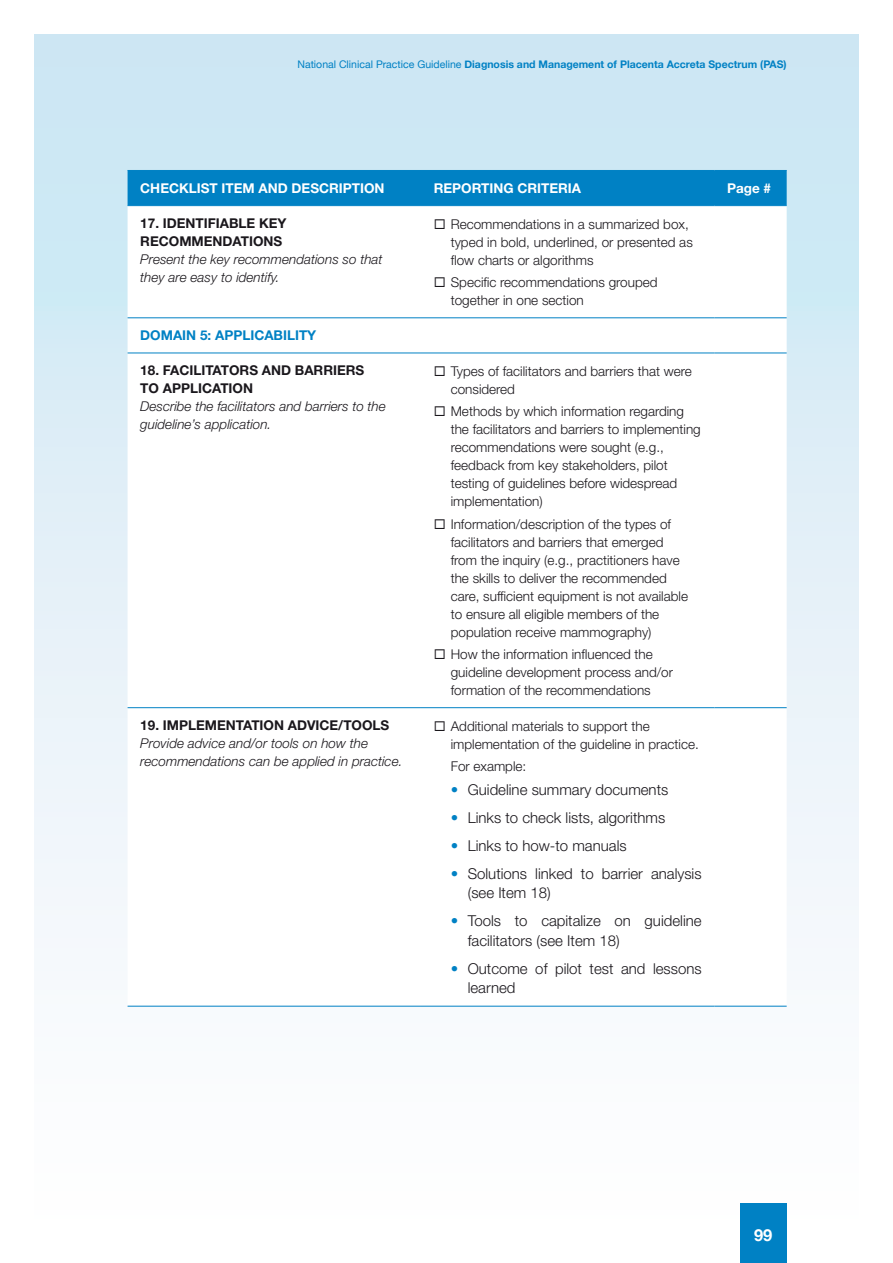
<style>
.page{position:relative;width:893px;height:1263px;background:#fff}
.page>*{position:absolute;margin:0;border:0;box-sizing:border-box;transform-origin:0 0}
.t1{font:700 16.5px "Helvetica Neue";color:#fff}
.t2{font:300 15px/19.5px "Helvetica Neue LT Std";color:#1a171c}
.Table_Bullet{font:300 13.5px/18px "Helvetica Neue LT Std";color:#1a171c}
.Table_Body{font:italic 300 13.5px/18px "Helvetica Neue LT Std";color:#1a171c}
.Table_Body-2{font:700 13.5px "Helvetica Neue LT Std";color:#fff}
.Table_Body-3{font:700 13.5px "Helvetica Neue LT Std";color:#0081c4}
.t3{font:700 10.5px "Helvetica Neue";color:#0081c4}
.s1{font-weight:400}
.s2{font-weight:700;font-style:normal}
.s3{font-weight:700;color:#0081c4}
</style>
<div class="page">
<div style="left:34px;top:34px;width:825px;height:1195px;background:linear-gradient(to bottom,#c8e5f3,#fffeff)"></div>
<div style="left:740px;top:1203px;width:47px;height:60px;background:#0081c4"></div>
<div style="left:128px;top:171px;width:659px;height:34px;background:#0081c4"></div>
<svg style="left:128px;top:206px;width:659px;height:800px"></svg>
<hr style="left:128px;top:317px;width:293px;height:1px;background:#0081c4">
<hr style="left:421px;top:317px;width:293px;height:1px;background:#0081c4">
<hr style="left:714px;top:317px;width:73px;height:1px;background:#0081c4">
<hr style="left:128px;top:353px;width:293px;height:1px;background:#0081c4">
<hr style="left:421px;top:353px;width:293px;height:1px;background:#0081c4">
<hr style="left:714px;top:353px;width:73px;height:1px;background:#0081c4">
<hr style="left:128px;top:707px;width:293px;height:1px;background:#0081c4">
<hr style="left:421px;top:707px;width:293px;height:1px;background:#0081c4">
<hr style="left:714px;top:707px;width:73px;height:1px;background:#0081c4">
<hr style="left:128px;top:1006px;width:293px;height:1px;background:#0081c4">
<hr style="left:421px;top:1006px;width:293px;height:1px;background:#0081c4">
<hr style="left:714px;top:1006px;width:73px;height:1px;background:#0081c4">
<hr style="left:128px;top:170px;width:293px;height:1px;background:#0081c4">
<hr style="left:421px;top:170px;width:293px;height:1px;background:#0081c4">
<hr style="left:714px;top:170px;width:73px;height:1px;background:#0081c4">
<hr style="left:128px;top:205px;width:293px;height:1px;background:#0081c4">
<hr style="left:421px;top:205px;width:293px;height:1px;background:#0081c4">
<hr style="left:714px;top:205px;width:73px;height:1px;background:#0081c4">
<svg style="left:446px;top:229px;width:13px;height:1px"></svg>
<svg style="left:446px;top:287px;width:13px;height:1px"></svg>
<svg style="left:446px;top:376px;width:13px;height:1px"></svg>
<svg style="left:446px;top:416px;width:13px;height:1px"></svg>
<svg style="left:446px;top:529px;width:13px;height:1px"></svg>
<svg style="left:446px;top:659px;width:13px;height:1px"></svg>
<svg style="left:446px;top:731px;width:13px;height:1px"></svg>
<p class="t3" style="left:297px;top:56px;width:491px"><span class="s1">National Clinical Practice Guideline</span> Diagnosis and Management of Placenta Accreta Spectrum (PAS)</p>
<p class="Table_Body-2" style="left:140px;top:180px;width:246px">CHECKLIST ITEM AND DESCRIPTION</p>
<p class="Table_Body-2" style="left:434px;top:180px;width:149px">REPORTING CRITERIA</p>
<p class="Table_Body-2" style="left:727px;top:180px;width:46px">Page #</p>
<p class="Table_Body" style="left:140px;top:214px;width:244px"><span class="s2">17. IDENTIFIABLE KEY<br>RECOMMENDATIONS<br></span>Present the key recommendations so that they are easy to identify.</p>
<p class="Table_Bullet" style="left:451px;top:215px;width:244px;text-indent:-17px">◻ Recommendations in a summarized box, typed in bold, underlined, or presented as flow charts or algorithms</p>
<p class="Table_Bullet" style="left:451px;top:273px;width:208px;text-indent:-17px">◻ Specific recommendations grouped together in one section</p>
<p class="Table_Body-3" style="left:140px;top:327px;width:177px">DOMAIN 5: APPLICABILITY</p>
<p class="Table_Body" style="left:140px;top:361px;width:247px"><span class="s2">18. FACILITATORS AND BARRIERS<br>TO APPLICATION<br></span>Describe the facilitators and barriers to the guideline’s application.</p>
<p class="Table_Bullet" style="left:451px;top:362px;width:243px;text-indent:-17px">◻ Types of facilitators and barriers that were considered</p>
<p class="Table_Bullet" style="left:451px;top:402px;width:252px;text-indent:-17px">◻ Methods by which information regarding the facilitators and barriers to implementing recommendations were sought (e.g., feedback from key stakeholders, pilot testing of guidelines before widespread implementation)</p>
<p class="Table_Bullet" style="left:451px;top:515px;width:239px;text-indent:-17px">◻ Information/description of the types of facilitators and barriers that emerged from the inquiry (e.g., practitioners have the skills to deliver the recommended care, sufficient equipment is not available to ensure all eligible members of the population receive mammography)</p>
<p class="Table_Bullet" style="left:451px;top:645px;width:224px;text-indent:-17px">◻ How the information influenced the guideline development process and/or formation of the recommendations</p>
<p class="Table_Body" style="left:140px;top:716px;width:264px"><span class="s2">19. IMPLEMENTATION ADVICE/TOOLS<br></span>Provide advice and/or tools on how the recommendations can be applied in practice.</p>
<p class="Table_Bullet" style="left:451px;top:717px;width:250px;text-indent:-17px">◻ Additional materials to support the implementation of the guideline in practice.</p>
<p class="Table_Bullet" style="left:451px;top:757px;width:77px">For example:</p>
<p class="t2" style="left:451px;top:779px;width:219px"><span class="s3">•</span> Guideline summary documents</p>
<p class="t2" style="left:451px;top:807px;width:216px"><span class="s3">•</span> Links to check lists, algorithms</p>
<p class="t2" style="left:451px;top:835px;width:177px"><span class="s3">•</span> Links to how-to manuals</p>
<p class="t2" style="left:468px;top:863px;width:235px;text-indent:-17px"><span class="s3">•</span> Solutions linked to barrier analysis (see Item 18)</p>
<p class="t2" style="left:468px;top:911px;width:235px;text-indent:-17px"><span class="s3">•</span> Tools to capitalize on guideline facilitators (see Item 18)</p>
<p class="t2" style="left:468px;top:958px;width:235px;text-indent:-17px"><span class="s3">•</span> Outcome of pilot test and lessons learned</p>
<p class="t1" style="left:754px;top:1222px;width:20px">99</p>
</div>
